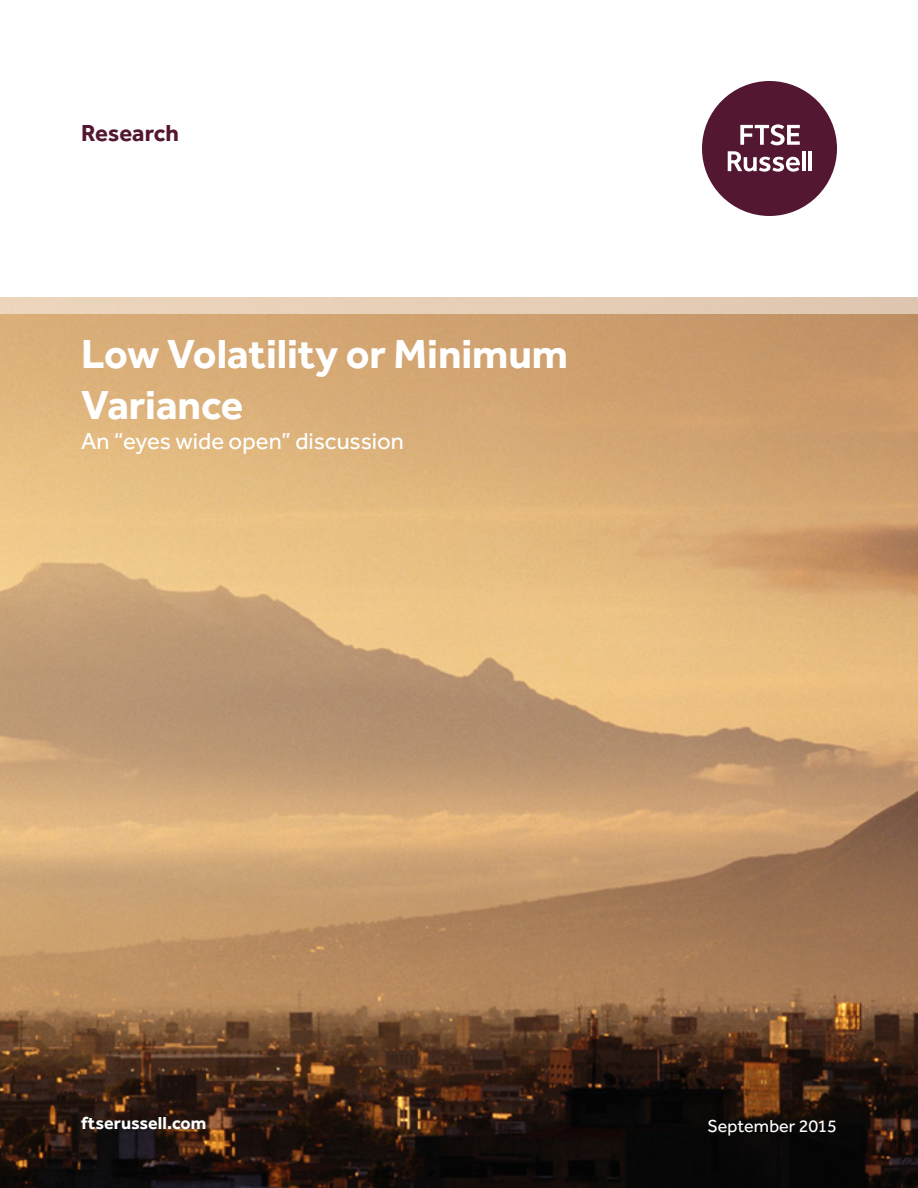
<style>
.page{position:relative;width:918px;height:1188px;background:#fff}
.page>*{position:absolute;margin:0;border:0;box-sizing:border-box;transform-origin:0 0}
.t1{font:700 42px/50.4px "Effra";letter-spacing:-.005em;color:#fff}
.Subtitle{font:24px "Effra";letter-spacing:-.005em;color:#fff}
.t2{font:700 24px "Effra";color:#531732}
.Footer__cover__left{font:700 18px "Effra";color:#fff}
.Footer__cover__right{font:18px "Effra";letter-spacing:-.005em;color:#fff}
</style>
<div class="page">
<div style="left:702px;top:81px;width:135px;height:135px;background:#531732;border-radius:50%"></div>
<hr style="left:802px;top:151px;width:4px;height:20px;background:#fff">
<hr style="left:808px;top:151px;width:4px;height:20px;background:#fff">
<svg style="left:728px;top:151px;width:72px;height:21px"></svg>
<svg style="left:740px;top:124px;width:60px;height:21px"></svg>
<img style="left:0;top:313px;width:918px;height:875px">
<div style="left:0;top:297px;width:918px;height:16px;background:#e6cfb6"></div>
<p class="t2" style="left:81px;top:118px;width:100px">Research</p>
<p class="t1" style="left:81px;top:328px;width:489px">Low Volatility or Minimum<br>Variance</p>
<p class="Subtitle" style="left:81px;top:427px;width:324px">An “eyes wide open” discussion</p>
<p class="Footer__cover__left" style="left:81px;top:1112px;width:127px">ftserussell.com</p>
<p class="Footer__cover__right" style="left:708px;top:1115px;width:131px">September 2015</p>
</div>
